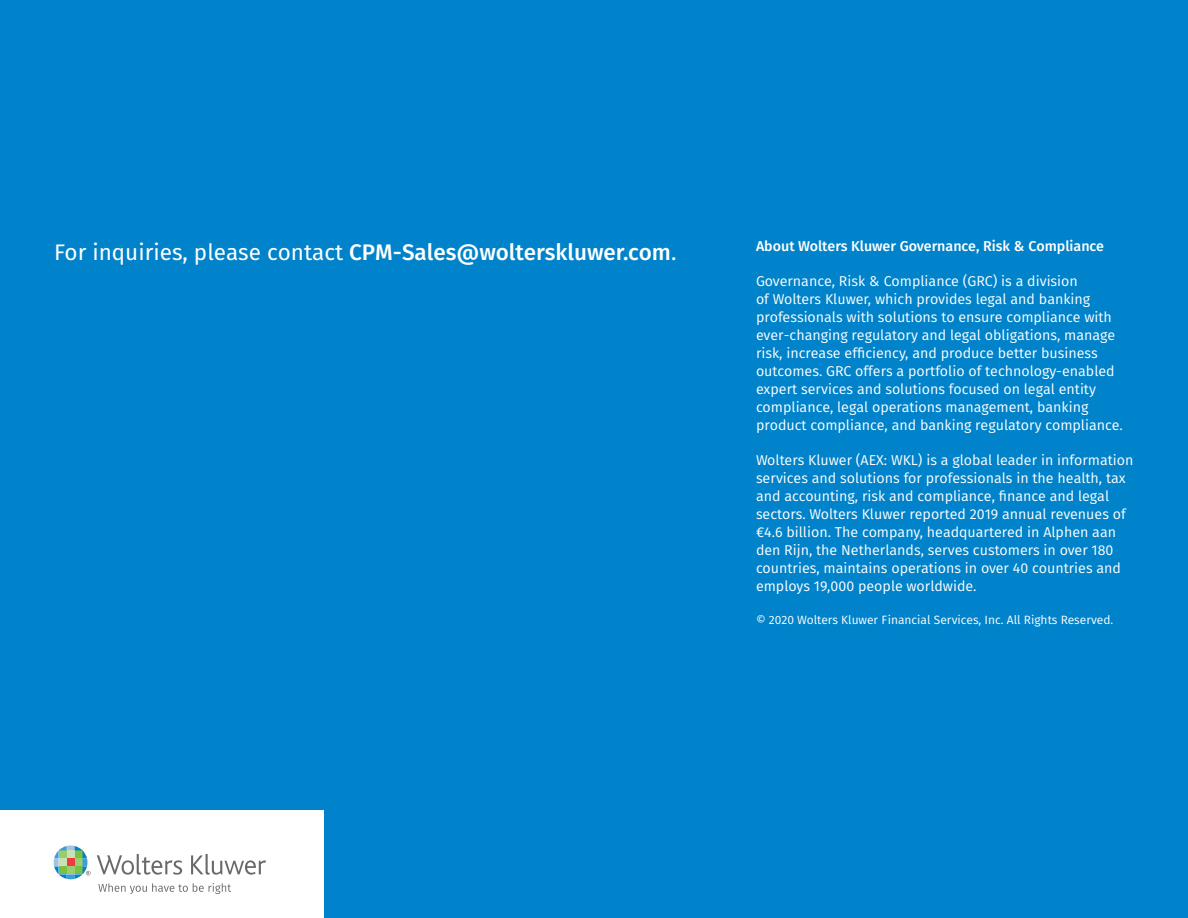
<style>
.page{position:relative;width:1188px;height:918px;background:#0083ca}
.page>*{position:absolute;margin:0;border:0;box-sizing:border-box;transform-origin:0 0}
.Intro_Text{font:22.5px "Fira Sans";color:#fff}
.t1{font:14.25px/18px "Fira Sans";color:#fff}
.t2{font:500 14.25px "Fira Sans";color:#fff}
.t3{font:12px "Fira Sans";color:#fff}
.s1{font-weight:500}
</style>
<div class="page">
<div style="left:0;top:810px;width:324px;height:108px;background:#fff"></div>
<svg style="left:97px;top:854px;width:85px;height:21px"></svg>
<svg style="left:191px;top:854px;width:75px;height:21px"></svg>
<svg style="left:54px;top:846px;width:37px;height:33px"></svg>
<svg style="left:98px;top:883px;width:133px;height:11px"></svg>
<p class="Intro_Text" style="left:54px;top:236px;width:624px">For inquiries, please contact <span class="s1">CPM-Sales@wolterskluwer.com</span>.</p>
<p class="t2" style="left:756px;top:236px;width:350px">About Wolters Kluwer Governance, Risk &amp; Compliance</p>
<p class="t1" style="left:756px;top:272px;width:368px">Governance, Risk &amp; Compliance (GRC) is a division<br>of Wolters Kluwer, which provides legal and banking professionals with solutions to ensure compliance with ever-changing regulatory and legal obligations, manage risk, increase efficiency, and produce better business outcomes. GRC offers a portfolio of technology-enabled expert services and solutions focused on legal entity compliance, legal operations management, banking product compliance, and banking regulatory compliance.</p>
<p class="t1" style="left:756px;top:451px;width:379px">Wolters Kluwer (AEX: WKL) is a global leader in information services and solutions for professionals in the health, tax and accounting, risk and compliance, finance and legal sectors. Wolters Kluwer reported 2019 annual revenues of €4.6 billion. The company, headquartered in Alphen aan den Rijn, the Netherlands, serves customers in over 180 countries, maintains operations in over 40 countries and employs 19,000 people worldwide.</p>
<p class="t3" style="left:756px;top:612px;width:359px">© 2020 Wolters Kluwer Financial Services, Inc. All Rights Reserved.</p>
</div>
